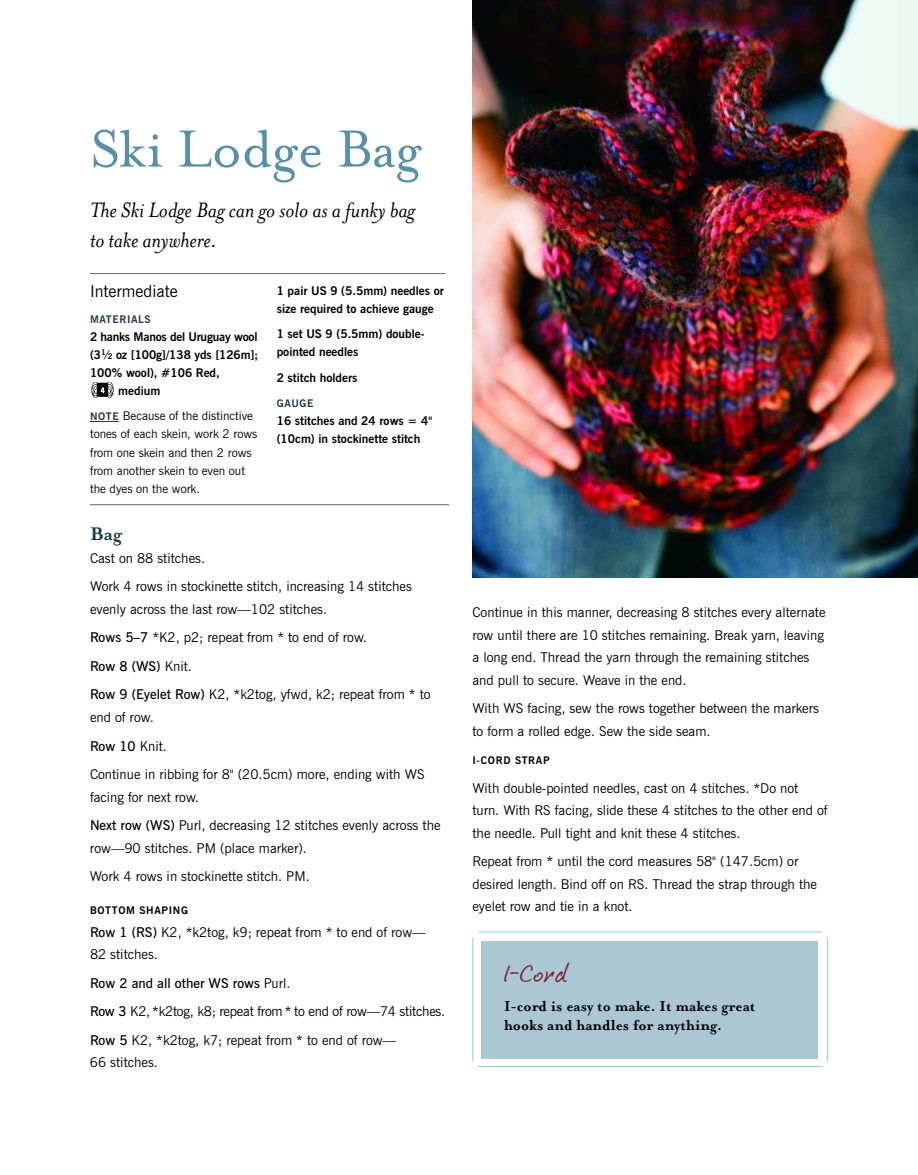
<style>
.page{position:relative;width:918px;height:1175px;background:#fff}
.page>*{position:absolute;margin:0;border:0;box-sizing:border-box;transform-origin:0 0}
.t1{font:60px "Mrs Eaves Roman";color:#5790a7}
.t2{font:34.5px "Rodeo Girl";color:#791924}
.t3{font:italic 24px/30px "Mrs Eaves";color:#000}
.t4{font:700 21px "Mrs Eaves";color:#1f3b42}
.t5{font:700 16.5px/19.5px "Mrs Eaves";color:#000}
.t6{font:16.5px "News Gothic BT";color:#000}
.t7{font:13.5px/22.5px "News Gothic BT";color:#000}
.t8{font:13.5px/28.5px "News Gothic BT";letter-spacing:-.02em;color:#000}
.t9{font:700 12px/18px "News Gothic BT";color:#000}
.t10{font:12px/18px "News Gothic BT";color:#000}
.t11{font:700 12px "News Gothic BT";letter-spacing:-.02em;color:#000}
.t12{font:700 10.5px "News Gothic BT";letter-spacing:.06em;color:#000}
.t13{font:700 10.5px "News Gothic BT";letter-spacing:.06em;color:#1f3b42}
.s1{font-size:7.95px}
.s2{font-weight:700;font-size:10.5px;color:#1f3b42}
.s3{font-weight:600}
</style>
<div class="page">
<hr style="left:90px;top:273px;width:356px;height:1px;background:#666">
<hr style="left:90px;top:504px;width:359px;height:1px;background:#666">
<img style="left:472px;top:0;width:446px;height:577px">
<div style="left:482px;top:941px;width:336px;height:117px;background:#abc7d3"></div>
<svg style="left:90px;top:421px;width:29px;height:1px"></svg>
<img style="left:92px;top:383px;width:21px;height:15px">
<h1 class="t1" style="left:90px;top:111px;width:333px">Ski Lodge Bag</h1>
<h3 class="t3" style="left:90px;top:193px;width:327px">The Ski Lodge Bag can go solo as a funky bag to take anywhere.</h3>
<p class="t9" style="left:277px;top:282px;width:169px">1 pair US 9 (5.5mm) needles or size required to achieve gauge</p>
<p class="t9" style="left:277px;top:326px;width:150px">1 set US 9 (5.5mm) double&shy;pointed needles</p>
<p class="t9" style="left:277px;top:369px;width:82px">2 stitch holders</p>
<p class="t13" style="left:277px;top:399px;width:38px">GAUGE</p>
<p class="t9" style="left:277px;top:413px;width:157px">16 stitches and 24 rows = 4" (10cm) in stockinette stitch</p>
<p class="t6" style="left:90px;top:285px;width:89px">Intermediate</p>
<p class="t13" style="left:90px;top:315px;width:62px">MATERIALS</p>
<p class="t11" style="left:90px;top:332px;width:169px">2 hanks Manos del Uruguay wool</p>
<p class="t9" style="left:90px;top:347px;width:170px">(3<sup>1</sup>⁄<span class="s1">2</span> oz [100g]/138 yds [126m];</p>
<p class="t9" style="left:90px;top:365px;width:131px">100% wool), #106 Red,</p>
<p class="t9" style="left:118px;top:383px;width:44px">medium</p>
<p class="t10" style="left:90px;top:408px;width:169px"><span class="s2">NOTE</span> Because of the distinctive tones of each skein, work 2 rows from one skein and then 2 rows from another skein to even out the dyes on the work.</p>
<h3 class="t4" style="left:90px;top:521px;width:33px">Bag</h3>
<p class="t7" style="left:90px;top:545px;width:323px;line-height:28.5px">Cast on 88 stitches.<br>Work 4 rows in stockinette stitch, increasing 14 stitches</p>
<p class="t7" style="left:90px;top:596px;width:342px;line-height:28.5px">evenly across the last row—102 stitches.<br><span class="s3">Rows 5–7</span> *K2, p2; repeat from * to end of row.<br><span class="s3">Row 8 (WS)</span> Knit.<br><span class="s3">Row 9 (Eyelet Row)</span> K2, *k2tog, yfwd, k2; repeat from * to</p>
<p class="t7" style="left:90px;top:704px;width:336px;line-height:28.5px">end of row.<br><span class="s3">Row 10</span> Knit.<br>Continue in ribbing for 8" (20.5cm) more, ending with WS</p>
<p class="t7" style="left:90px;top:783px;width:352px;line-height:28.5px">facing for next row.<br><span class="s3">Next row (WS)</span> Purl, decreasing 12 stitches evenly across the</p>
<p class="t7" style="left:90px;top:834px;width:221px;line-height:28.5px">row—90 stitches. PM (place marker).<br>Work 4 rows in stockinette stitch. PM.</p>
<p class="t12" style="left:90px;top:906px;width:100px">BOTTOM SHAPING</p>
<p class="t7" style="left:90px;top:921px;width:337px"><span class="s3">Row 1 (RS)</span> K2, *k2tog, k9; repeat from * to end of row—<br>82 stitches.</p>
<p class="t8" style="left:90px;top:969px;width:357px"><span class="s3">Row 2 and all other WS rows</span> Purl.<br><span class="s3">Row 3</span> K2, *k2tog, k8; repeat from * to end of row—74 stitches.<br><span class="s3">Row 5</span> K2, *k2tog, k7; repeat from * to end of row—</p>
<p class="t7" style="left:90px;top:1052px;width:69px">66 stitches.</p>
<p class="t7" style="left:472px;top:602px;width:355px">Continue in this manner, decreasing 8 stitches every alternate row until there are 10 stitches remaining. Break yarn, leaving a long end. Thread the yarn through the remaining stitches and pull to secure. Weave in the end.</p>
<p class="t7" style="left:472px;top:698px;width:348px">With WS facing, sew the rows together between the markers to form a rolled edge. Sew the side seam.</p>
<p class="t12" style="left:472px;top:756px;width:79px">I-CORD STRAP</p>
<p class="t7" style="left:472px;top:777px;width:357px">With double-pointed needles, cast on 4 stitches. *Do not turn. With RS facing, slide these 4 stitches to the other end of the needle. Pull tight and knit these 4 stitches.</p>
<p class="t7" style="left:472px;top:851px;width:346px">Repeat from * until the cord measures 58" (147.5cm) or desired length. Bind off on RS. Thread the strap through the eyelet row and tie in a knot.</p>
<h2 class="t2" style="left:504px;top:950px;width:65px">I-Cord</h2>
<p class="t5" style="left:504px;top:995px;width:253px">I-cord is easy to make. It makes great hooks and handles for anything.</p>
</div>
